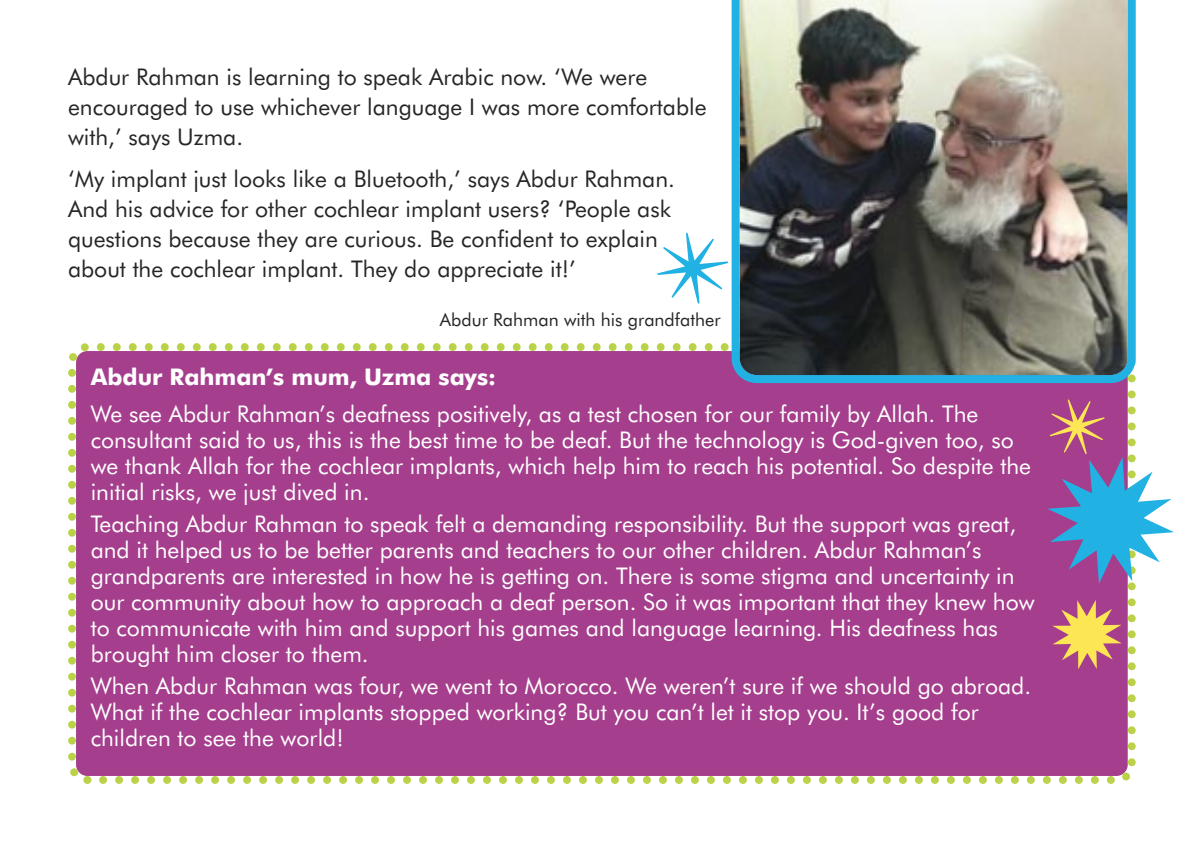
<style>
.page{position:relative;width:1191px;height:842px;background:#fff}
.page>*{position:absolute;margin:0;border:0;box-sizing:border-box;transform-origin:0 0}
.t1{font:23px/26px "Futura BT";color:#fff}
.t2{font:23px/30px "Futura BT";color:#272627}
.t3{font:700 23px "Futura BT";color:#fff}
.t4{font:18px "Futura BT";color:#272627}
</style>
<div class="page">
<div style="left:68px;top:337px;width:1068px;height:447px;background:#a53e8c"></div>
<svg style="left:83px;top:776px;width:8px;height:8px"></svg>
<img style="left:731px;top:0;width:404px;height:383px">
<svg style="left:1035px;top:388px;width:101px;height:290px"></svg>
<svg style="left:731px;top:218px;width:11px;height:100px"></svg>
<p class="t2" style="left:68px;top:64px;width:640px">Abdur Rahman is learning to speak Arabic now. ‘We were encouraged to use whichever language I was more comfortable with,’ says Uzma.</p>
<p class="t2" style="left:68px;top:166px;width:608px">‘My implant just looks like a Bluetooth,’ says Abdur Rahman.<br>And his advice for other cochlear implant users? ‘People ask questions because they are curious. Be confident to explain about the cochlear implant. They do appreciate it!’</p>
<p class="t4" style="left:440px;top:313px;width:282px">Abdur Rahman with his grandfather</p>
<p class="t3" style="left:91px;top:365px;width:407px">Abdur Rahman’s mum, Uzma says:</p>
<p class="t1" style="left:91px;top:403px;width:941px">We see Abdur Rahman’s deafness positively, as a test chosen for our family by Allah. The consultant said to us, this is the best time to be deaf. But the technology is God-given too, so we thank Allah for the cochlear implants, which help him to reach his potential. So despite the initial risks, we just dived in.</p>
<p class="t1" style="left:91px;top:513px;width:945px">Teaching Abdur Rahman to speak felt a demanding responsibility. But the support was great, and it helped us to be better parents and teachers to our other children. Abdur Rahman’s grandparents are interested in how he is getting on. There is some stigma and uncertainty in our community about how to approach a deaf person. So it was important that they knew how to communicate with him and support his games and language learning. His deafness has brought him closer to them.</p>
<p class="t1" style="left:91px;top:674px;width:942px">When Abdur Rahman was four, we went to Morocco. We weren’t sure if we should go abroad.<br>What if the cochlear implants stopped working? But you can’t let it stop you. It’s good for children to see the world!</p>
</div>
